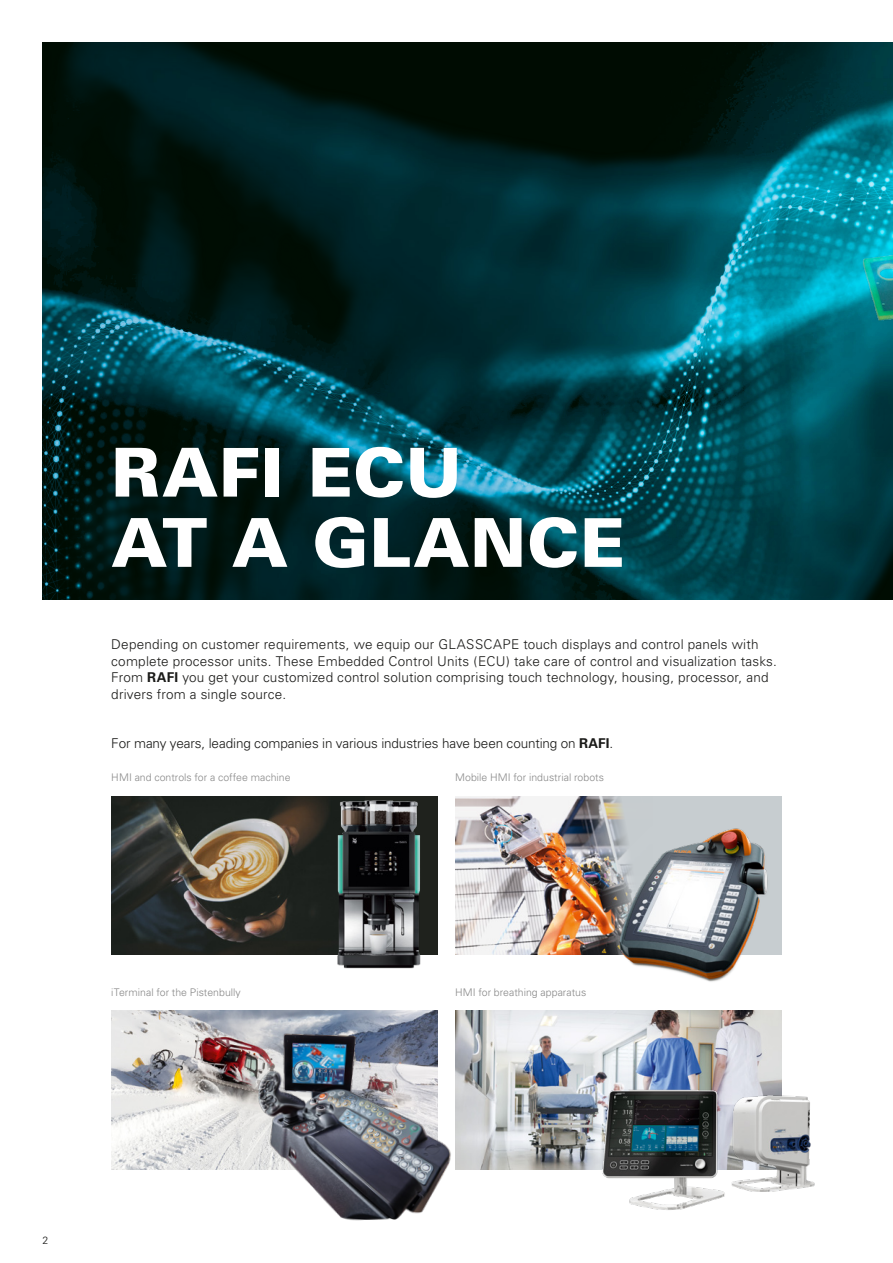
<style>
.page{position:relative;width:893px;height:1263px;background:#fff}
.page>*{position:absolute;margin:0;border:0;box-sizing:border-box;transform-origin:0 0}
.t1{font:900 67.5px/70.2px "Univers";letter-spacing:.01em;color:#fff}
.t2{font:300 13.5px/16.5px "Univers";letter-spacing:.015em;color:#1a1a18}
.t3{font:300 13.5px "Univers";letter-spacing:-.01em;color:#1a1a18}
.t4{font:300 10.5px "Univers";letter-spacing:.005em;color:#878787}
.t5{font:300 10.5px "Univers";color:#1a1a18}
.s1{font-weight:700}
</style>
<div class="page">
<img style="left:43px;top:43px;width:850px;height:557px">
<img style="left:852px;top:489px;width:41px;height:6px">
<img style="left:852px;top:252px;width:41px;height:237px">
<div style="left:111px;top:796px;width:327px;height:159px;background:#1f221d"></div>
<img style="left:111px;top:796px;width:202px;height:154px">
<img style="left:111px;top:1011px;width:327px;height:158px">
<img style="left:455px;top:796px;width:198px;height:159px">
<img style="left:455px;top:1011px;width:327px;height:158px">
<img style="left:313px;top:798px;width:108px;height:171px">
<img style="left:606px;top:803px;width:176px;height:179px">
<img style="left:589px;top:1070px;width:226px;height:140px">
<img style="left:179px;top:1022px;width:325px;height:199px">
<h1 class="t1" style="left:111px;top:437px;width:515px">RAFI ECU<br>AT A GLANCE</h1>
<p class="t2" style="left:111px;top:636px;width:667px">Depending on customer requirements, we equip our GLASSCAPE touch displays and control panels with complete processor units. These Embedded Control Units (ECU) take care of control and visualization tasks.<br>From <span class="s1">RAFI</span> you get your customized control solution comprising touch technology, housing, processor, and drivers from a single source.</p>
<p class="t3" style="left:111px;top:735px;width:504px">For many years, leading companies in various industries have been counting on <span class="s1">RAFI</span>.</p>
<p class="t4" style="left:111px;top:771px;width:181px">HMI and controls for a coffee machine</p>
<p class="t4" style="left:455px;top:771px;width:151px">Mobile HMI for industrial robots</p>
<p class="t4" style="left:111px;top:986px;width:131px">iTerminal for the Pistenbully</p>
<p class="t4" style="left:455px;top:986px;width:133px">HMI for breathing apparatus</p>
<p class="t5" style="left:43px;top:1234px;width:7px">2</p>
</div>
